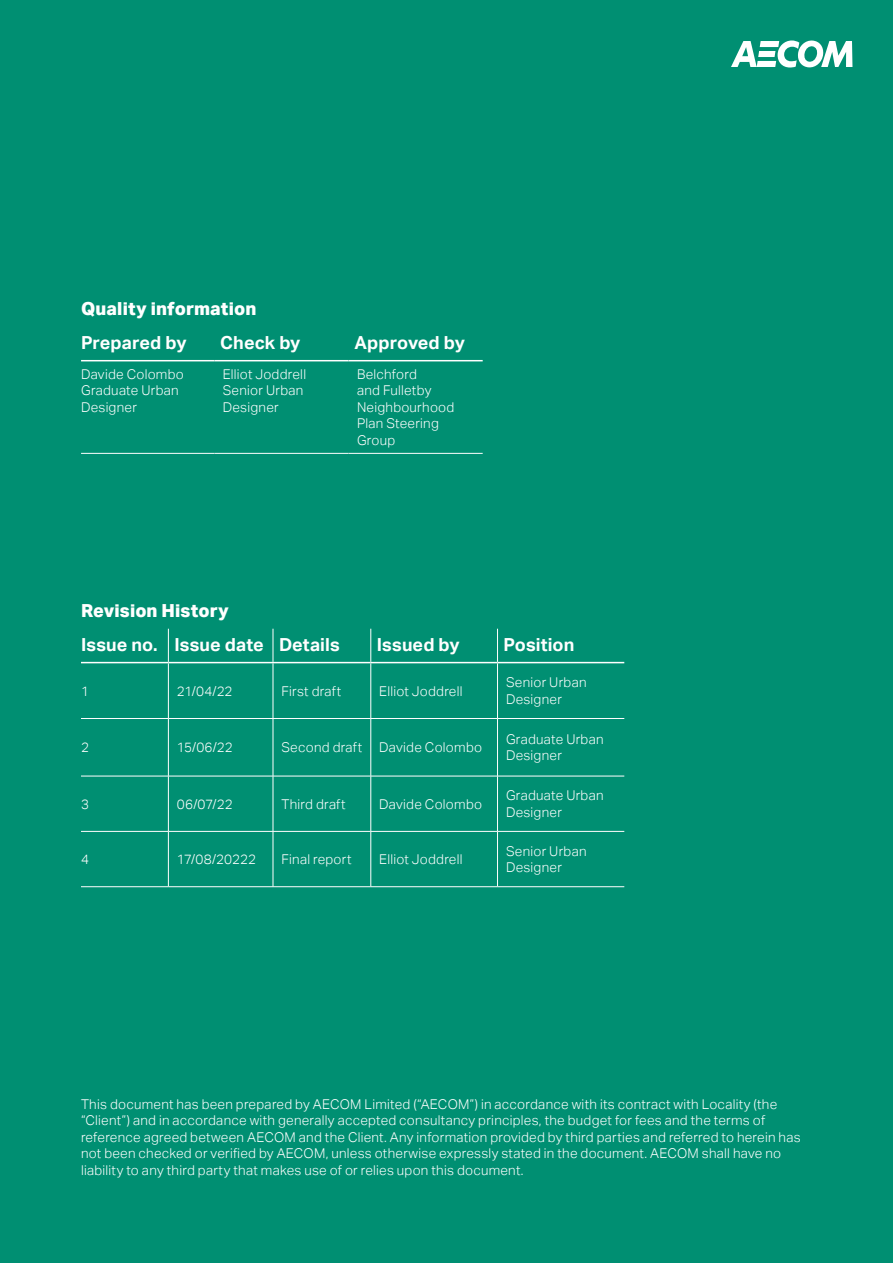
<style>
.page{position:relative;width:893px;height:1263px;background:#008f72}
.page>*{position:absolute;margin:0;border:0;box-sizing:border-box;transform-origin:0 0}
.t1{font:700 18px "AECOM Sans";letter-spacing:.005em;color:#fff}
.t2{font:800 18px "AECOM Sans";letter-spacing:.01em;color:#fff}
.t3{font:300 13.5px/16.5px "AECOM Sans";letter-spacing:.02em;color:#fff}
.t4{font:300 13.5px "AECOM Sans";color:#fff}
</style>
<div class="page">
<hr style="left:81px;top:453px;width:133px;height:1px;background:#fff">
<hr style="left:214px;top:453px;width:134px;height:1px;background:#fff">
<hr style="left:348px;top:453px;width:135px;height:1px;background:#fff">
<hr style="left:81px;top:360px;width:133px;height:1px;background:#fff">
<hr style="left:214px;top:360px;width:134px;height:1px;background:#fff">
<hr style="left:348px;top:360px;width:135px;height:1px;background:#fff">
<hr style="left:168px;top:629px;width:1px;height:33px;background:#fff">
<hr style="left:273px;top:629px;width:1px;height:33px;background:#fff">
<hr style="left:371px;top:629px;width:1px;height:33px;background:#fff">
<hr style="left:497px;top:629px;width:1px;height:33px;background:#fff">
<hr style="left:168px;top:663px;width:1px;height:55px;background:#fff">
<hr style="left:273px;top:663px;width:1px;height:55px;background:#fff">
<hr style="left:371px;top:663px;width:1px;height:55px;background:#fff">
<hr style="left:497px;top:663px;width:1px;height:55px;background:#fff">
<hr style="left:81px;top:718px;width:87px;height:1px;background:#fff">
<hr style="left:168px;top:718px;width:105px;height:1px;background:#fff">
<hr style="left:168px;top:719px;width:1px;height:57px;background:#fff">
<hr style="left:273px;top:718px;width:98px;height:1px;background:#fff">
<hr style="left:273px;top:719px;width:1px;height:57px;background:#fff">
<hr style="left:371px;top:718px;width:126px;height:1px;background:#fff">
<hr style="left:371px;top:719px;width:1px;height:57px;background:#fff">
<hr style="left:497px;top:718px;width:127px;height:1px;background:#fff">
<hr style="left:497px;top:719px;width:1px;height:57px;background:#fff">
<hr style="left:81px;top:776px;width:87px;height:1px;background:#fff">
<hr style="left:168px;top:776px;width:105px;height:1px;background:#fff">
<hr style="left:168px;top:776px;width:1px;height:55px;background:#fff">
<hr style="left:273px;top:776px;width:98px;height:1px;background:#fff">
<hr style="left:273px;top:776px;width:1px;height:55px;background:#fff">
<hr style="left:371px;top:776px;width:126px;height:1px;background:#fff">
<hr style="left:371px;top:776px;width:1px;height:55px;background:#fff">
<hr style="left:497px;top:776px;width:127px;height:1px;background:#fff">
<hr style="left:497px;top:776px;width:1px;height:55px;background:#fff">
<hr style="left:81px;top:831px;width:87px;height:1px;background:#fff">
<hr style="left:168px;top:831px;width:105px;height:1px;background:#fff">
<hr style="left:168px;top:831px;width:1px;height:55px;background:#fff">
<hr style="left:273px;top:831px;width:98px;height:1px;background:#fff">
<hr style="left:273px;top:831px;width:1px;height:55px;background:#fff">
<hr style="left:371px;top:831px;width:126px;height:1px;background:#fff">
<hr style="left:371px;top:831px;width:1px;height:55px;background:#fff">
<hr style="left:497px;top:831px;width:127px;height:1px;background:#fff">
<hr style="left:497px;top:831px;width:1px;height:55px;background:#fff">
<hr style="left:81px;top:886px;width:87px;height:1px;background:#fff">
<hr style="left:168px;top:886px;width:105px;height:1px;background:#fff">
<hr style="left:273px;top:886px;width:98px;height:1px;background:#fff">
<hr style="left:371px;top:886px;width:126px;height:1px;background:#fff">
<hr style="left:497px;top:886px;width:127px;height:1px;background:#fff">
<hr style="left:81px;top:662px;width:87px;height:1px;background:#fff">
<hr style="left:168px;top:662px;width:105px;height:1px;background:#fff">
<hr style="left:273px;top:662px;width:98px;height:1px;background:#fff">
<hr style="left:371px;top:662px;width:126px;height:1px;background:#fff">
<hr style="left:497px;top:662px;width:127px;height:1px;background:#fff">
<svg style="left:731px;top:40px;width:121px;height:28px"></svg>
<h1 class="t2" style="left:81px;top:297px;width:177px">Quality information</h1>
<h1 class="t1" style="left:81px;top:333px;width:107px">Prepared by</h1>
<h1 class="t1" style="left:220px;top:333px;width:82px">Check by</h1>
<h1 class="t1" style="left:354px;top:333px;width:112px">Approved by</h1>
<p class="t3" style="left:81px;top:366px;width:104px">Davide Colombo<br>Graduate Urban<br>Designer</p>
<p class="t3" style="left:223px;top:366px;width:85px">Elliot Joddrell<br>Senior Urban<br>Designer</p>
<p class="t3" style="left:357px;top:366px;width:99px">Belchford<br>and Fulletby<br>Neighbourhood<br>Plan Steering<br>Group</p>
<h1 class="t2" style="left:81px;top:599px;width:149px">Revision History</h1>
<h1 class="t1" style="left:81px;top:635px;width:260px">Issue no. Issue date Details</h1>
<h1 class="t1" style="left:377px;top:635px;width:84px">Issued by</h1>
<h1 class="t1" style="left:503px;top:635px;width:72px">Position</h1>
<p class="t3" style="left:81px;top:683px;width:9px">1</p>
<p class="t3" style="left:177px;top:683px;width:57px">21/04/22</p>
<p class="t3" style="left:281px;top:683px;width:61px">First draft</p>
<p class="t3" style="left:379px;top:683px;width:85px">Elliot Joddrell</p>
<p class="t3" style="left:506px;top:674px;width:82px">Senior Urban<br>Designer</p>
<p class="t3" style="left:81px;top:739px;width:9px">2</p>
<p class="t3" style="left:177px;top:739px;width:58px">15/06/22</p>
<p class="t3" style="left:281px;top:739px;width:82px">Second draft</p>
<p class="t3" style="left:379px;top:739px;width:104px">Davide Colombo</p>
<p class="t3" style="left:506px;top:731px;width:99px">Graduate Urban<br>Designer</p>
<p class="t3" style="left:81px;top:796px;width:9px">3</p>
<p class="t3" style="left:177px;top:796px;width:57px">06/07/22</p>
<p class="t3" style="left:281px;top:796px;width:66px">Third draft</p>
<p class="t3" style="left:379px;top:796px;width:104px">Davide Colombo</p>
<p class="t3" style="left:506px;top:787px;width:99px">Graduate Urban<br>Designer</p>
<p class="t3" style="left:81px;top:851px;width:9px">4</p>
<p class="t4" style="left:177px;top:851px;width:81px">17/08/20222</p>
<p class="t3" style="left:281px;top:851px;width:72px">Final report</p>
<p class="t3" style="left:379px;top:851px;width:85px">Elliot Joddrell</p>
<p class="t3" style="left:506px;top:843px;width:82px">Senior Urban<br>Designer</p>
<p class="t3" style="left:81px;top:1096px;width:721px">This document has been prepared by AECOM Limited (“AECOM”) in accordance with its contract with Locality (the “Client”) and in accordance with generally accepted consultancy principles, the budget for fees and the terms of reference agreed between AECOM and the Client. Any information provided by third parties and referred to herein has not been checked or verified by AECOM, unless otherwise expressly stated in the document. AECOM shall have no liability to any third party that makes use of or relies upon this document.</p>
</div>
